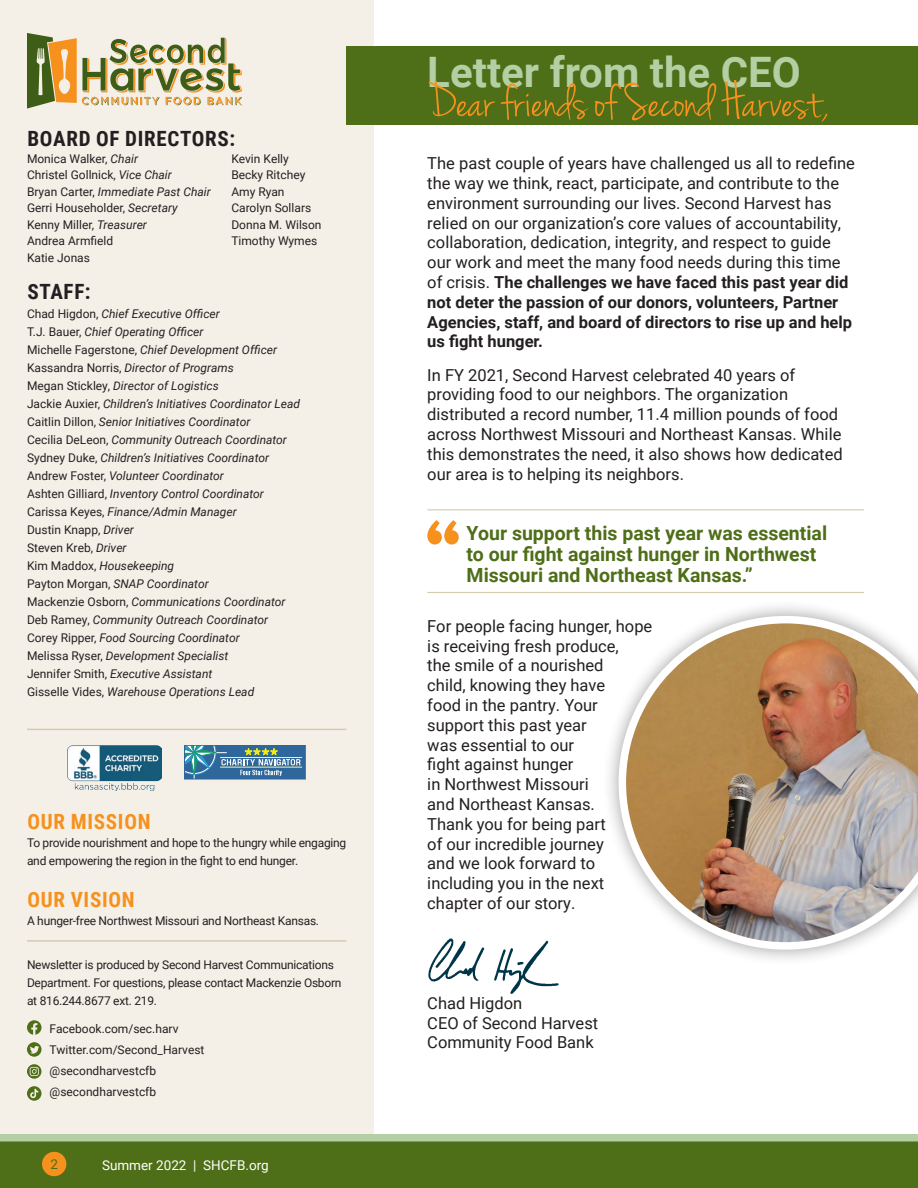
<style>
.page{position:relative;width:918px;height:1188px;background:#fff}
.page>*{position:absolute;margin:0;border:0;box-sizing:border-box;transform-origin:0 0}
.t1{font:51px "Jenna Sue";color:#f6911e}
.t2{font:700 42px "Roboto";color:#b4cfa3}
.t3{font:700 21px "Roboto Condensed";letter-spacing:.035em;color:#231f20}
.t4{font:700 21px "Roboto Condensed";letter-spacing:.035em;color:#f6911e}
.t5{font:700 19.5px/21px "Roboto";color:#4e6e17}
.t6{font:16.5px/19.8px "Roboto";color:#231f20}
.t7{font:13.5px "Roboto";color:#fff}
.t8{font:13.5px "Roboto";color:#4e6e17}
.t9{font:italic 12px/18px "Roboto";color:#231f20}
.t10{font:12px/16.5px "Roboto";color:#231f20}
.t11{font:12px/18px "Roboto";letter-spacing:-.02em;color:#231f20}
.s1{font-style:italic}
.s2{font-style:normal}
.s3{font-weight:700}
</style>
<div class="page">
<div style="left:602px;top:599px;width:316px;height:367px;background:#231f20;opacity:.43"></div>
<img style="left:619px;top:616px;width:299px;height:334px">
<div style="left:0;top:0;width:373px;height:1188px;background:#f4f0e8"></div>
<svg style="left:0;top:1134px;width:918px;height:54px;background:#5c7b2a"></svg>
<div style="left:42px;top:1152px;width:24px;height:24px;background:#f6911e;border-radius:50%"></div>
<img style="left:68px;top:745px;width:93px;height:45px">
<div style="left:184px;top:745px;width:121px;height:34px;background:#2e679b"></div>
<hr style="left:220px;top:757px;width:82px;height:1px;background:#faf6a8">
<hr style="left:194px;top:745px;width:1px;height:34px;background:#fff">
<hr style="left:220px;top:767px;width:82px;height:1px;background:#faf6a8">
<svg style="left:186px;top:747px;width:114px;height:29px"></svg>
<div style="left:184px;top:745px;width:121px;height:34px;border:1px solid #2e679b"></div>
<svg style="left:27px;top:33px;width:215px;height:76px"></svg>
<hr style="left:27px;top:940px;width:319px;height:2px;background:#d5cbb0">
<hr style="left:27px;top:729px;width:319px;height:1px;background:#d5cbb0">
<div style="left:346px;top:46px;width:572px;height:79px;background:#4e6e17"></div>
<img style="left:428px;top:938px;width:131px;height:56px">
<svg style="left:27px;top:1064px;width:15px;height:15px"></svg>
<svg style="left:27px;top:1042px;width:15px;height:15px"></svg>
<svg style="left:27px;top:1020px;width:15px;height:15px"></svg>
<svg style="left:27px;top:1086px;width:15px;height:15px"></svg>
<hr style="left:427px;top:509px;width:437px;height:1px;background:#d5cbb0">
<hr style="left:427px;top:592px;width:437px;height:1px;background:#d5cbb0">
<svg style="left:427px;top:520px;width:32px;height:25px"></svg>
<p class="t3" style="left:27px;top:123px;width:209px">BOARD OF DIRECTORS:</p>
<p class="t10" style="left:27px;top:150px;width:185px">Monica Walker, <span class="s1">Chair<br></span>Christel Gollnick, <span class="s1">Vice Chair<br></span>Bryan Carter, <span class="s1">Immediate Past Chair<br></span>Gerri Householder, <span class="s1">Secretary<br></span>Kenny Miller, <span class="s1">Treasurer<br></span>Andrea Armfield<br>Katie Jonas</p>
<p class="t10" style="left:231px;top:150px;width:92px">Kevin Kelly<br>Becky Ritchey<br>Amy Ryan<br>Carolyn Sollars<br>Donna M. Wilson<br>Timothy Wymes</p>
<p class="t3" style="left:27px;top:277px;width:65px">STAFF:</p>
<p class="t9" style="left:27px;top:304px;width:275px"><span class="s2">Chad Higdon,</span> Chief Executive Officer<br><span class="s2">T.J. Bauer,</span> Chief Operating Officer<br><span class="s2">Michelle Fagerstone,</span> Chief Development Officer <span class="s2">Kassandra Norris,</span> Director of Programs<br><span class="s2">Megan Stickley,</span> Director of Logistics<br><span class="s2">Jackie Auxier,</span> Children’s Initiatives Coordinator Lead <span class="s2">Caitlin Dillon,</span> Senior Initiatives Coordinator<br><span class="s2">Cecilia DeLeon,</span> Community Outreach Coordinator <span class="s2">Sydney Duke,</span> Children’s Initiatives Coordinator <span class="s2">Andrew Foster,</span> Volunteer Coordinator<br><span class="s2">Ashten Gilliard,</span> Inventory Control Coordinator <span class="s2">Carissa Keyes,</span> Finance/Admin Manager<br><span class="s2">Dustin Knapp,</span> Driver<br><span class="s2">Steven Kreb,</span> Driver<br><span class="s2">Kim Maddox,</span> Housekeeping<br><span class="s2">Payton Morgan,</span> SNAP Coordinator<br><span class="s2">Mackenzie Osborn,</span> Communications Coordinator <span class="s2">Deb Ramey,</span> Community Outreach Coordinator <span class="s2">Corey Ripper,</span> Food Sourcing Coordinator<br><span class="s2">Melissa Ryser,</span> Development Specialist<br><span class="s2">Jennifer Smith,</span> Executive Assistant<br><span class="s2">Gisselle Vides,</span> Warehouse Operations Lead</p>
<p class="t4" style="left:27px;top:807px;width:125px">OUR MISSION</p>
<p class="t11" style="left:27px;top:833px;width:321px">To provide nourishment and hope to the hungry while engaging and empowering the region in the fight to end hunger.</p>
<p class="t4" style="left:27px;top:885px;width:109px">OUR VISION</p>
<p class="t11" style="left:27px;top:911px;width:294px">A hunger-free Northwest Missouri and Northeast Kansas.</p>
<p class="t11" style="left:27px;top:956px;width:316px">Newsletter is produced by Second Harvest Communications<br>Department. For questions, please contact Mackenzie Osborn at 816.244.8677 ext. 219.</p>
<p class="t10" style="left:50px;top:1018px;width:156px;line-height:21px">Facebook.com/sec.harv<br>Twitter.com/Second_Harvest @secondharvestcfb @secondharvestcfb</p>
<p class="t8" style="left:50px;top:1155px;width:9px">2</p>
<p class="t7" style="left:102px;top:1156px;width:168px">Summer 2022 | SHCFB.org</p>
<h2 class="t2" style="left:427px;top:43px;width:375px">Letter from the CEO</h2>
<h1 class="t1" style="left:427px;top:72px;width:404px">Dear friends of Second Harvest,</h1>
<p class="t6" style="left:427px;top:153px;width:429px">The past couple of years have challenged us all to redefine the way we think, react, participate, and contribute to the environment surrounding our lives. Second Harvest has relied on our organization’s core values of accountability, collaboration, dedication, integrity, and respect to guide our work and meet the many food needs during this time of crisis. <span class="s3">The challenges we have faced this past year did not deter the passion of our donors, volunteers, Partner Agencies, staff, and board of directors to rise up and help us fight hunger.</span></p>
<p class="t6" style="left:427px;top:364px;width:417px">In FY 2021, Second Harvest celebrated 40 years of providing food to our neighbors. The organization distributed a record number, 11.4 million pounds of food across Northwest Missouri and Northeast Kansas. While this demonstrates the need, it also shows how dedicated our area is to helping its neighbors.</p>
<p class="t5" style="left:467px;top:522px;width:362px">Your support this past year was essential to our fight against hunger in Northwest<br>Missouri and Northeast Kansas.”</p>
<p class="t6" style="left:427px;top:615px;width:227px">For people facing hunger, hope is receiving fresh produce,<br>the smile of a nourished<br>child, knowing they have<br>food in the pantry. Your support this past year<br>was essential to our<br>fight against hunger<br>in Northwest Missouri<br>and Northeast Kansas.<br>Thank you for being part<br>of our incredible journey<br>and we look forward to including you in the next chapter of our story.</p>
<p class="t6" style="left:427px;top:992px;width:172px">Chad Higdon<br>CEO of Second Harvest<br>Community Food Bank</p>
</div>
